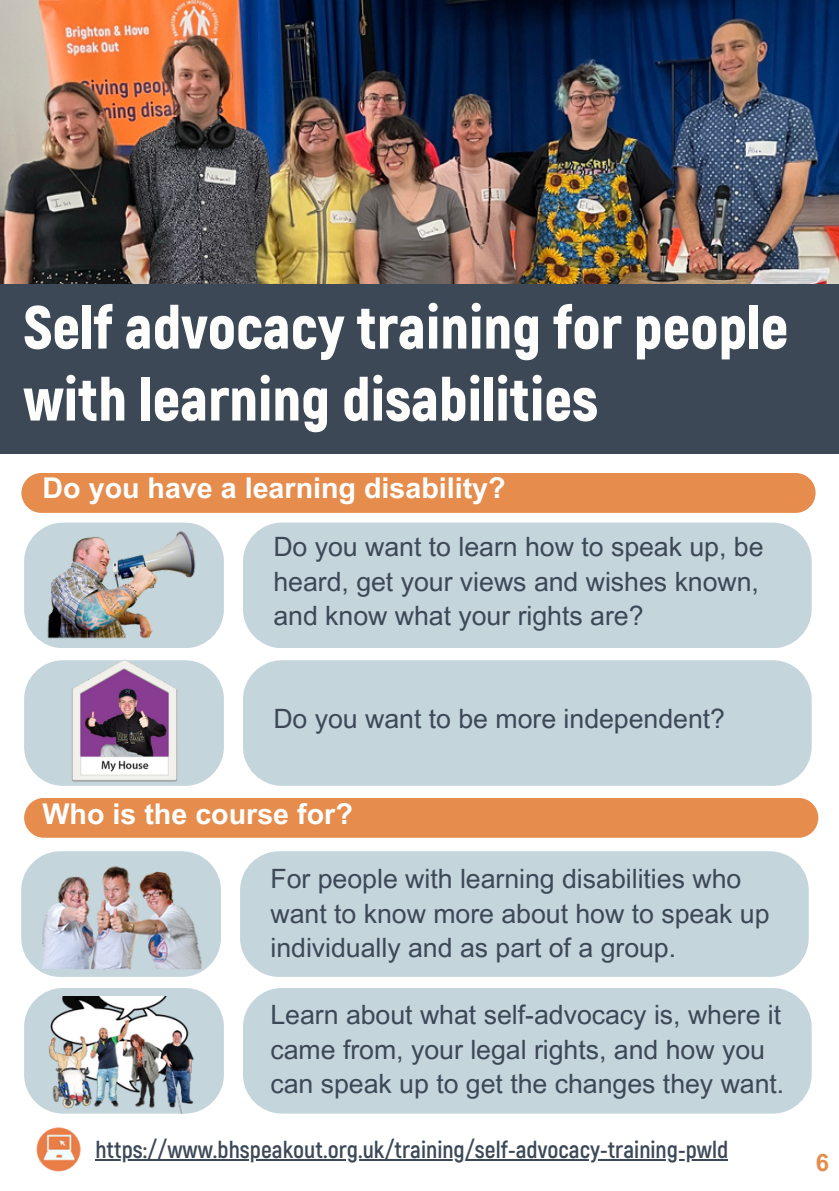
<style>
.page{position:relative;width:839px;height:1191px;background:#fff}
.page>*{position:absolute;margin:0;border:0;box-sizing:border-box;transform-origin:0 0}
.t1{font:900 60.4px/72px "Akrobat";color:#fdfdfc}
.t2{font:700 28.6px "Arial MT Pro";color:#fff}
.t3{font:26.6px/34.4px "Arial MT Pro";color:#3d4857}
.t4{font:700 24px "Arial MT Pro";color:#e68d4e}
.t5{font:700 23.8px "Akrobat";color:#3d4857}
</style>
<div class="page">
<img style="left:0;top:0;width:838px;height:284px">
<div style="left:0;top:284px;width:838px;height:170px;background:#3d4857"></div>
<div style="left:24px;top:523px;width:200px;height:125px;background:#c4d5dc;border-radius:39px"></div>
<div style="left:21px;top:473px;width:794px;height:40px;background:#e68d4e;border-radius:20px"></div>
<div style="left:24px;top:798px;width:794px;height:40px;background:#e68d4e;border-radius:20px"></div>
<div style="left:243px;top:523px;width:568px;height:125px;background:#c4d5dc;border-radius:39px"></div>
<div style="left:24px;top:660px;width:200px;height:126px;background:#c4d5dc;border-radius:39px"></div>
<div style="left:243px;top:660px;width:568px;height:126px;background:#c4d5dc;border-radius:39px"></div>
<div style="left:24px;top:988px;width:200px;height:126px;background:#c4d5dc;border-radius:39px"></div>
<div style="left:243px;top:988px;width:568px;height:126px;background:#c4d5dc;border-radius:39px"></div>
<div style="left:21px;top:851px;width:200px;height:126px;background:#c4d5dc;border-radius:39px"></div>
<div style="left:240px;top:851px;width:568px;height:126px;background:#c4d5dc;border-radius:39px"></div>
<img style="left:38px;top:837px;width:166px;height:160px">
<img style="left:61px;top:660px;width:126px;height:122px">
<img style="left:46px;top:512px;width:150px;height:148px">
<img style="left:46px;top:996px;width:150px;height:117px">
<img style="left:36px;top:1127px;width:45px;height:45px">
<svg style="left:95px;top:1159px;width:12px;height:2px"></svg>
<hr style="left:107px;top:1159px;width:287px;height:2px;background:#3d4857">
<hr style="left:394px;top:1159px;width:334px;height:2px;background:#3d4857">
<h1 class="t1" style="left:23px;top:288px;width:766px">Self advocacy training for people with learning disabilities</h1>
<p class="t2" style="left:43px;top:477px;width:464px">Do you have a learning disability?</p>
<p class="t3" style="left:273px;top:533px;width:491px">Do you want to learn how to speak up, be heard, get your views and wishes known, and know what your rights are?</p>
<p class="t3" style="left:273px;top:705px;width:453px">Do you want to be more independent?</p>
<p class="t2" style="left:43px;top:803px;width:312px">Who is the course for?</p>
<p class="t3" style="left:270px;top:865px;width:500px">For people with learning disabilities who want to know more about how to speak up individually and as part of a group.</p>
<p class="t3" style="left:270px;top:1001px;width:515px">Learn about what self-advocacy is, where it came from, your legal rights, and how you can speak up to get the changes they want.</p>
<p class="t5" style="left:95px;top:1134px;width:634px">https://www.bhspeakout.org.uk/training/self-advocacy-training-pwld</p>
<p class="t4" style="left:815px;top:1154px;width:15px">6</p>
</div>
